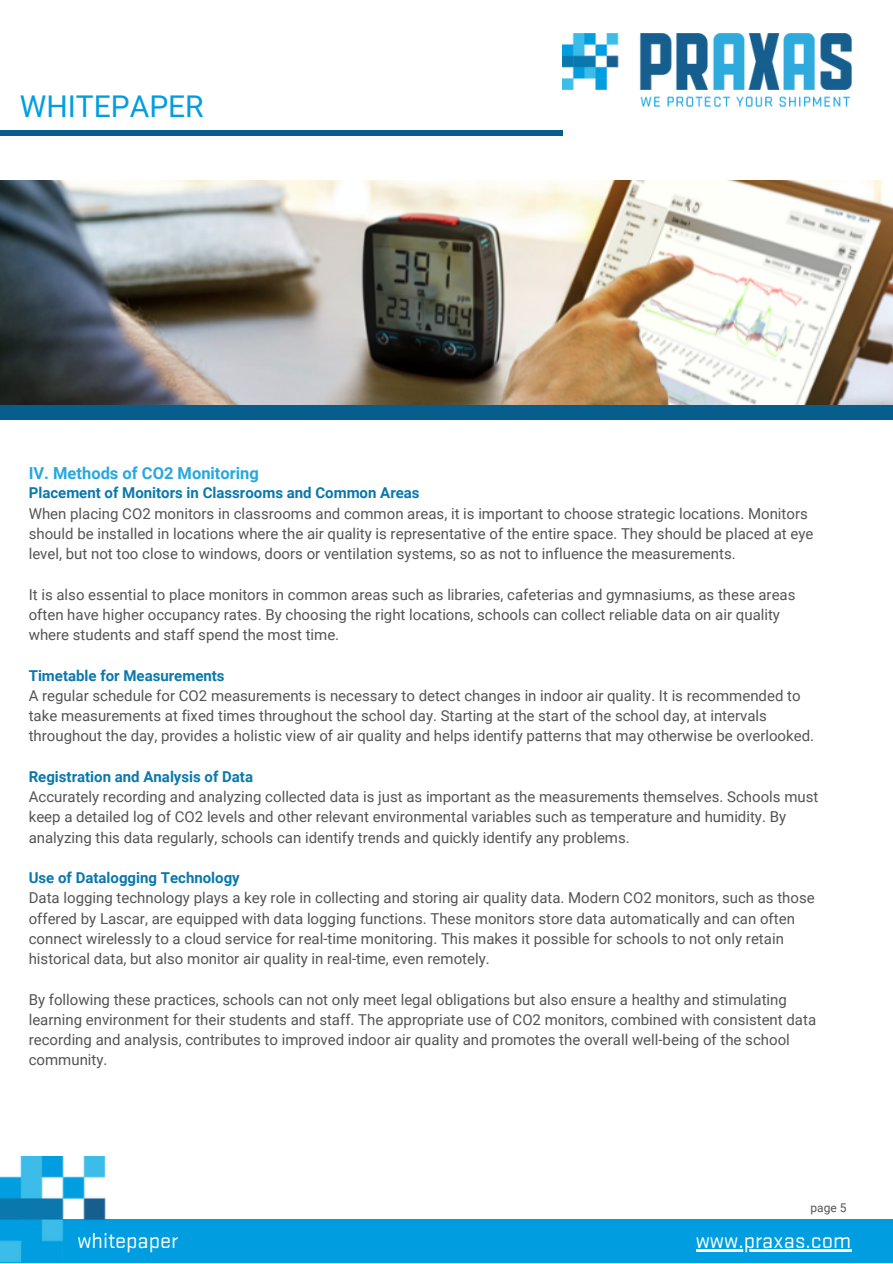
<style>
.page{position:relative;width:893px;height:1264px;background:#fff}
.page>*{position:absolute;margin:0;border:0;box-sizing:border-box;transform-origin:0 0}
.t1{font:30px "Roboto";color:#009ee0}
.t2{font:22.5px "Stratum 2";color:#fff}
.t3{font:700 16.5px "Roboto";color:#27a7dd}
.t4{font:15px/20.2px "Roboto";color:#545454}
.t5{font:700 15px "Roboto";color:#0b78ad}
.t6{font:12px "Roboto";color:#545454}
</style>
<div class="page">
<img style="left:562px;top:33px;width:289px;height:74px">
<div style="left:0;top:1219px;width:892px;height:43px;background:#009ee0"></div>
<img style="left:0;top:1156px;width:106px;height:106px">
<div style="left:0;top:130px;width:562px;height:6px;background:#075e8d"></div>
<hr style="left:695px;top:1249px;width:156px;height:2px;background:#fff">
<img style="left:0;top:181px;width:892px;height:224px">
<div style="left:0;top:405px;width:892px;height:14px;background:#075e8d"></div>
<p class="t1" style="left:20px;top:90px;width:185px">WHITEPAPER</p>
<p class="t3" style="left:29px;top:464px;width:232px">IV. Methods of CO2 Monitoring</p>
<p class="t5" style="left:29px;top:484px;width:392px">Placement of Monitors in Classrooms and Common Areas</p>
<p class="t4" style="left:29px;top:503px;width:786px">When placing CO2 monitors in classrooms and common areas, it is important to choose strategic locations. Monitors should be installed in locations where the air quality is representative of the entire space. They should be placed at eye level, but not too close to windows, doors or ventilation systems, so as not to influence the measurements.</p>
<p class="t4" style="left:29px;top:584px;width:768px">It is also essential to place monitors in common areas such as libraries, cafeterias and gymnasiums, as these areas often have higher occupancy rates. By choosing the right locations, schools can collect reliable data on air quality where students and staff spend the most time.</p>
<p class="t5" style="left:29px;top:666px;width:197px">Timetable for Measurements</p>
<p class="t4" style="left:29px;top:685px;width:786px">A regular schedule for CO2 measurements is necessary to detect changes in indoor air quality. It is recommended to take measurements at fixed times throughout the school day. Starting at the start of the school day, at intervals throughout the day, provides a holistic view of air quality and helps identify patterns that may otherwise be overlooked.</p>
<p class="t5" style="left:29px;top:768px;width:226px">Registration and Analysis of Data</p>
<p class="t4" style="left:29px;top:786px;width:791px">Accurately recording and analyzing collected data is just as important as the measurements themselves. Schools must keep a detailed log of CO2 levels and other relevant environmental variables such as temperature and humidity. By analyzing this data regularly, schools can identify trends and quickly identify any problems.</p>
<p class="t5" style="left:29px;top:869px;width:212px">Use of Datalogging Technology</p>
<p class="t4" style="left:29px;top:888px;width:787px">Data logging technology plays a key role in collecting and storing air quality data. Modern CO2 monitors, such as those offered by Lascar, are equipped with data logging functions. These monitors store data automatically and can often connect wirelessly to a cloud service for real-time monitoring. This makes it possible for schools to not only retain historical data, but also monitor air quality in real-time, even remotely.</p>
<p class="t4" style="left:29px;top:989px;width:788px">By following these practices, schools can not only meet legal obligations but also ensure a healthy and stimulating learning environment for their students and staff. The appropriate use of CO2 monitors, combined with consistent data recording and analysis, contributes to improved indoor air quality and promotes the overall well-being of the school community.</p>
<p class="t6" style="left:810px;top:1200px;width:37px">page 5</p>
<p class="t2" style="left:77px;top:1227px;width:102px">whitepaper</p>
<p class="t2" style="left:695px;top:1227px;width:157px">www.praxas.com</p>
</div>
